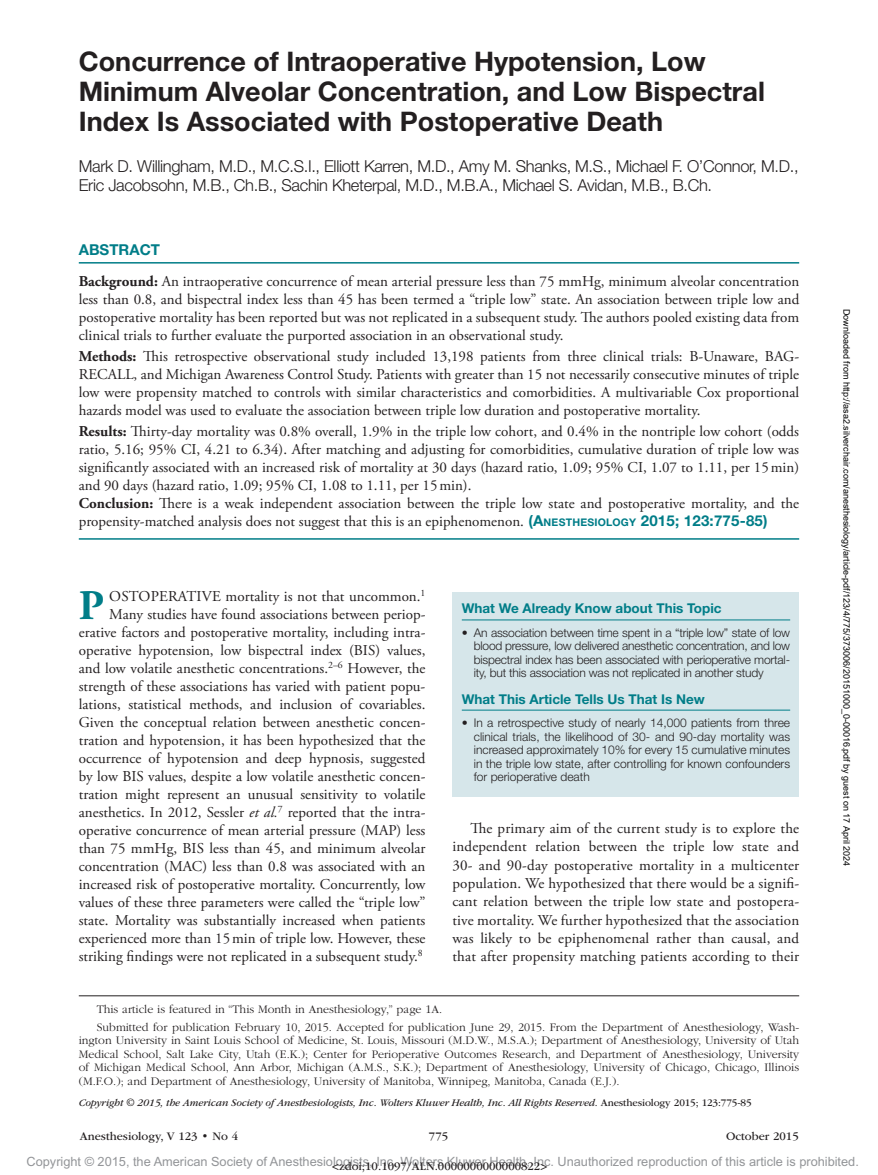
<style>
.page{position:relative;width:878px;height:1175px;background:#fff}
.page>*{position:absolute;margin:0;border:0;box-sizing:border-box;transform-origin:0 0}
.t1{font:700 42.15px "Adobe Garamond Pro";color:#007d88}
.t2{font:700 27px/30px "Helvetica Neue LT Std";color:#231f20}
.t3{font:300 16.5px/19.5px "Helvetica Neue LT Std";letter-spacing:-.02em;color:#231f20}
.t4{font:15px/18px "Adobe Garamond Pro";color:#231f20;text-align:justify}
.t5{font:700 15px "Helvetica Neue LT Std";color:#007d88}
.t6{font:700 13.5px "Helvetica Neue LT Std";color:#007d88}
.t7{font:12.75px "Arial MT Std";color:#939598}
.t8{font:300 12px/13.5px "ITC Garamond Std";color:#231f20}
.t9{font:300 12px/13.5px "Helvetica Neue LT Std";letter-spacing:-.015em;color:#231f20;text-align:justify}
.t10{font:12px "ITC Garamond Std";color:#231f20}
.t11{font:italic 10.5px "ITC Garamond Std";letter-spacing:-.01em;color:#231f20}
.t12{font:9px "Arial";color:#000}
.s1{font-weight:700}
.s2{font-family:"Helvetica Neue LT Std";font-weight:700;color:#007d88}
.s3{font-family:"Helvetica Neue LT Std";font-weight:700;font-size:10.5px;color:#007d88}
.s4{font-style:italic}
.s5{font-style:normal}
</style>
<div class="page">
<div style="left:452px;top:592px;width:347px;height:204px;background:#d6e6ea"></div>
<hr style="left:462px;top:619px;width:328px;height:1px;background:#007d88">
<hr style="left:462px;top:709px;width:328px;height:1px;background:#007d88">
<hr style="left:79px;top:262px;width:720px;height:1px;background:#007d88">
<hr style="left:79px;top:538px;width:720px;height:1px;background:#007d88">
<hr style="left:79px;top:995px;width:720px;height:1px;background:#231f20">
<h2 class="t2" style="left:79px;top:46px;width:687px">Concurrence of Intraoperative Hypotension, Low<br>Minimum Alveolar Concentration, and Low Bispectral<br>Index Is Associated with Postoperative Death</h2>
<p class="t3" style="left:79px;top:156px;width:721px">Mark D. Willingham, M.D., M.C.S.I., Elliott Karren, M.D., Amy M. Shanks, M.S., Michael F. O’Connor, M.D.,<br>Eric Jacobsohn, M.B., Ch.B., Sachin Kheterpal, M.D., M.B.A., Michael S. Avidan, M.B., B.Ch.</p>
<p class="t5" style="left:79px;top:240px;width:83px">ABSTRACT</p>
<p class="t4" style="left:79px;top:273px;width:722px"><span class="s1">Background:</span> An intraoperative concurrence of mean arterial pressure less than 75 mmHg, minimum alveolar concentration less than 0.8, and bispectral index less than 45 has been termed a “triple low” state. An association between triple low and postoperative mortality has been reported but was not replicated in a subsequent study. The authors pooled existing data from clinical trials to further evaluate the purported association in an observational study.</p>
<p class="t4" style="left:79px;top:348px;width:722px"><span class="s1">Methods:</span> This retrospective observational study included 13,198 patients from three clinical trials: B-Unaware, BAG-RECALL, and Michigan Awareness Control Study. Patients with greater than 15 not necessarily consecutive minutes of triple low were propensity matched to controls with similar characteristics and comorbidities. A multivariable Cox proportional hazards model was used to evaluate the association between triple low duration and postoperative mortality.</p>
<p class="t4" style="left:79px;top:423px;width:721px;text-align:left"><span class="s1">Results:</span> Thirty-day mortality was 0.8% overall, 1.9% in the triple low cohort, and 0.4% in the nontriple low cohort (odds ratio, 5.16; 95% CI, 4.21 to 6.34). After matching and adjusting for comorbidities, cumulative duration of triple low was significantly associated with an increased risk of mortality at 30 days (hazard ratio, 1.09; 95% CI, 1.07 to 1.11, per 15min) and 90 days (hazard ratio, 1.09; 95% CI, 1.08 to 1.11, per 15min).<br><span class="s1">Conclusion:</span> There is a weak independent association between the triple low state and postoperative mortality, and the propensity-matched analysis does not suggest that this is an epiphenomenon. <span class="s2">(A</span><span class="s3">NESTHESIOLOGY</span> <span class="s2">2015; 123:775-85)</span></p>
<p class="t4" style="left:79px;top:587px;width:348px;text-align:right">OSTOPERATIVE mortality is not that uncommon.<sup>1<br></sup>Many studies have found associations between periop&shy;erative factors and postoperative mortality, including intra&shy;operative hypotension, low bispectral index (BIS) values, and low volatile anesthetic concentrations.<sup>2–6</sup> However, the strength of these associations has varied with patient popu&shy;lations, statistical methods, and inclusion of covariables.<br>Given the conceptual relation between anesthetic concen&shy;tration and hypotension, it has been hypothesized that the occurrence of hypotension and deep hypnosis, suggested by low BIS values, despite a low volatile anesthetic concen&shy;tration might represent an unusual sensitivity to volatile anesthetics. In 2012, Sessler <span class="s4">et al.</span><sup>7</sup> reported that the intra&shy;operative concurrence of mean arterial pressure (MAP) less than 75 mmHg, BIS less than 45, and minimum alveolar concentration (MAC) less than 0.8 was associated with an increased risk of postoperative mortality. Concurrently, low values of these three parameters were called the “triple low” state. Mortality was substantially increased when patients experienced more than 15min of triple low. However, these striking findings were not replicated in a subsequent study.<sup>8</sup></p>
<h1 class="t1" style="left:79px;top:580px;width:27px">P</h1>
<p class="t6" style="left:462px;top:600px;width:261px">What We Already Know about This Topic</p>
<p class="t9" style="left:473px;top:625px;width:318px;text-indent:-12px">• An association between time spent in a “triple low” state of low blood pressure, low delivered anesthetic concentration, and low bispectral index has been associated with perioperative mortal&shy;ity, but this association was not replicated in another study</p>
<p class="t6" style="left:462px;top:690px;width:244px">What This Article Tells Us That Is New</p>
<p class="t9" style="left:474px;top:715px;width:318px;text-indent:-12px">• In a retrospective study of nearly 14,000 patients from three clinical trials, the likelihood of 30- and 90-day mortality was increased approximately 10% for every 15 cumulative minutes in the triple low state, after controlling for known confounders for perioperative death</p>
<p class="t4" style="left:452px;top:819px;width:348px;text-indent:18px">The primary aim of the current study is to explore the independent relation between the triple low state and 30- and 90-day postoperative mortality in a multicenter population. We hypothesized that there would be a signifi&shy;cant relation between the triple low state and postopera&shy;tive mortality. We further hypothesized that the association was likely to be epiphenomenal rather than causal, and that after propensity matching patients according to their</p>
<p class="t8" style="left:97px;top:1000px;width:704px;line-height:18px">This article is featured in “This Month in Anesthesiology,” page 1A.<br>Submitted for publication February 10, 2015. Accepted for publication June 29, 2015. From the Department of Anesthesiology, Wash-</p>
<p class="t8" style="left:79px;top:1033px;width:722px;text-align:justify">ington University in Saint Louis School of Medicine, St. Louis, Missouri (M.D.W., M.S.A.); Department of Anesthesiology, University of Utah Medical School, Salt Lake City, Utah (E.K.); Center for Perioperative Outcomes Research, and Department of Anesthesiology, University of Michigan Medical School, Ann Arbor, Michigan (A.M.S., S.K.); Department of Anesthesiology, University of Chicago, Chicago, Illinois (M.F.O.); and Department of Anesthesiology, University of Manitoba, Winnipeg, Manitoba, Canada (E.J.).</p>
<p class="t11" style="left:79px;top:1096px;width:674px">Copyright © 2015, the American Society of Anesthesiologists, Inc. Wolters Kluwer Health, Inc. All Rights Reserved. <span class="s5">Anesthesiology 2015; 123:775-85</span></p>
<p class="t10" style="left:80px;top:1130px;width:160px">Anesthesiology, V 123 • No 4</p>
<p class="t10" style="left:429px;top:1130px;width:21px">775</p>
<p class="t10" style="left:726px;top:1130px;width:74px">October 2015</p>
<p class="t12" style="left:850px;top:309px;width:559px;rotate:90deg">Downloaded from http://asa2.silverchair.com/anesthesiology/article-pdf/123/4/775/373006/20151000_0-00016.pdf by guest on 17 April 2024</p>
<p class="t7" style="left:27px;top:1154px;width:833px">Copyright © 2015, the American Society of Anesthesiologists, Inc. Wolters Kluwer Health, Inc. Unauthorized reproduction of this article is prohibited.</p>
<p class="t10" style="left:332px;top:1159px;width:216px">&lt;zdoi;10.1097/ALN.0000000000000822&gt;</p>
</div>
